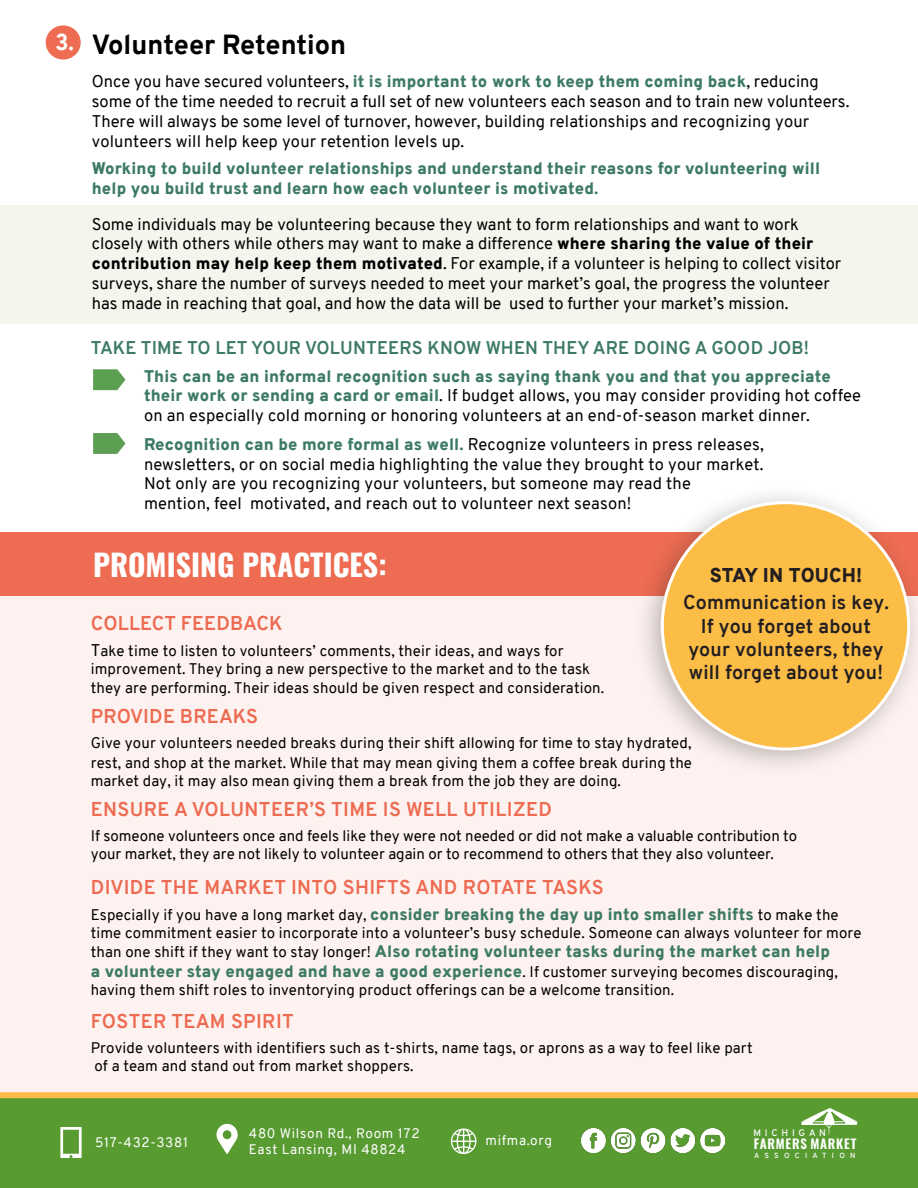
<style>
.page{position:relative;width:918px;height:1188px;background:#fff}
.page>*{position:absolute;margin:0;border:0;box-sizing:border-box;transform-origin:0 0}
.t1{font:700 30px "Oswald";color:#fff}
.t2{font:800 27px "Overpass";color:#000}
.t3{font:800 22.5px "Overpass";color:#fff}
.t4{font:700 19.5px "Overpass";letter-spacing:.02em;color:#ed6b52}
.t5{font:700 19.5px/23.4px "Overpass";letter-spacing:.01em;color:#231f20;text-align:center}
.t6{font:900 19.5px "Overpass";letter-spacing:.01em;color:#231f20}
.t7{font:700 18px "Overpass";letter-spacing:.01em;color:#3d7a66}
.t8{font:16.5px/19.8px "Overpass";color:#000}
.t9{font:900 16.5px/19.8px "Overpass";letter-spacing:.01em;color:#3d7a66}
.t10{font:15px/18px "Overpass";letter-spacing:.01em;color:#000}
.Contact_info{font:13.5px/15.6px "Overpass";letter-spacing:.05em;color:#fff}
.t11{font:600 12.9px "Oswald";letter-spacing:.06em;color:#fff}
.t12{font:600 9.45px "Overpass";letter-spacing:.4em;color:#fff}
.t13{font:600 7.5px "Overpass";letter-spacing:.7em;color:#fff}
.s1{font-weight:900;color:#3d7a66}
.s2{font-weight:900}
.s3{font-size:16.5px}
.s4{font-weight:900;font-size:16.5px;color:#3d7a66}
.s5{font-weight:400;font-size:15px;color:#000}
</style>
<div class="page">
<div style="left:0;top:206px;width:918px;height:118px;background:#f3f6ec"></div>
<div style="left:0;top:596px;width:918px;height:592px;background:#fdf2ef"></div>
<div style="left:0;top:532px;width:918px;height:64px;background:#ed6c52"></div>
<div style="left:0;top:1098px;width:918px;height:90px;background:#589b31"></div>
<img style="left:582px;top:1128px;width:142px;height:25px">
<svg style="left:60px;top:1127px;width:22px;height:30px"></svg>
<svg style="left:216px;top:1124px;width:22px;height:30px"></svg>
<svg style="left:451px;top:1128px;width:25px;height:26px"></svg>
<svg style="left:801px;top:1108px;width:56px;height:27px"></svg>
<div style="left:0;top:1092px;width:918px;height:6px;background:#fcbc48"></div>
<div style="left:46px;top:25px;width:35px;height:35px;background:#ed6c52;border-radius:50%"></div>
<div style="left:633px;top:483px;width:285px;height:294px;background:#231f20;opacity:.3"></div>
<div style="left:662px;top:503px;width:247px;height:246px;background:#fcbd47;border-radius:50%"></div>
<svg style="left:93px;top:369px;width:32px;height:21px"></svg>
<svg style="left:93px;top:433px;width:32px;height:21px"></svg>
<p class="t3" style="left:55px;top:26px;width:20px">3.</p>
<p class="t2" style="left:92px;top:25px;width:256px">Volunteer Retention</p>
<p class="t8" style="left:92px;top:72px;width:759px">Once you have secured volunteers, <span class="s1">it is important to work to keep them coming back</span>, reducing some of the time needed to recruit a full set of new volunteers each season and to train new volunteers.<br>There will always be some level of turnover, however, building relationships and recognizing your volunteers will help keep your retention levels up.</p>
<p class="t9" style="left:92px;top:159px;width:730px">Working to build volunteer relationships and understand their reasons for volunteering will help you build trust and learn how each volunteer is motivated.</p>
<p class="t8" style="left:92px;top:214px;width:751px">Some individuals may be volunteering because they want to form relationships and want to work closely with others while others may want to make a difference <span class="s2">where sharing the value of their contribution may help keep them motivated</span>. For example, if a volunteer is helping to collect visitor surveys, share the number of surveys needed to meet your market’s goal, the progress the volunteer has made in reaching that goal, and how the data will be used to further your market’s mission.</p>
<p class="t7" style="left:91px;top:335px;width:720px">TAKE TIME TO LET YOUR VOLUNTEERS KNOW WHEN THEY ARE DOING A GOOD JOB!</p>
<p class="t8" style="left:144px;top:366px;width:719px"><span class="s1">This can be an informal recognition such as saying thank you and that you appreciate their work or sending a card or email</span>. If budget allows, you may consider providing hot coffee on an especially cold morning or honoring volunteers at an end-of-season market dinner.</p>
<p class="t8" style="left:144px;top:434px;width:621px"><span class="s1">Recognition can be more formal as well.</span> Recognize volunteers in press releases, newsletters, or on social media highlighting the value they brought to your market.<br>Not only are you recognizing your volunteers, but someone may read the<br>mention, feel motivated, and reach out to volunteer next season!</p>
<p class="t1" style="left:93px;top:549px;width:295px">PROMISING PRACTICES:</p>
<p class="t4" style="left:91px;top:610px;width:193px">COLLECT FEEDBACK</p>
<p class="t10" style="left:91px;top:642px;width:501px"><span class="s3">T</span>ake time to listen to volunteers’ comments, their ideas, and ways for improvement. They bring a new perspective to the market and to the task</p>
<p class="t10" style="left:91px;top:679px;width:515px">they are performing. Their ideas should be given respect and consideration.</p>
<p class="t4" style="left:91px;top:702px;width:169px">PROVIDE BREAKS</p>
<p class="t10" style="left:91px;top:734px;width:603px;line-height:19.5px">Give your volunteers needed breaks during their shift allowing for time to stay hydrated, rest, and shop at the market. While that may mean giving them a coffee break during the</p>
<p class="t10" style="left:91px;top:772px;width:532px">market day, it may also mean giving them a break from the job they are doing.</p>
<p class="t4" style="left:91px;top:795px;width:463px">ENSURE A VOLUNTEER’S TIME IS WELL UTILIZED</p>
<p class="t10" style="left:91px;top:827px;width:708px">If someone volunteers once and feels like they were not needed or did not make a valuable contribution to your market, they are not likely to volunteer again or to recommend to others that they also volunteer.</p>
<p class="t4" style="left:91px;top:873px;width:514px">DIVIDE THE MARKET INTO SHIFTS AND ROTATE TASKS</p>
<p class="t10" style="left:91px;top:905px;width:772px">Especially if you have a long market day, <span class="s4">consider breaking the day up into smaller shifts</span> to make the time commitment easier to incorporate into a volunteer’s busy schedule. Someone can always volunteer for more</p>
<p class="t9" style="left:91px;top:942px;width:749px"><span class="s5">than one shift if they want to stay longer!</span> Also rotating volunteer tasks during the market can help a volunteer stay engaged and have a good experience<span class="s5">. If customer surveying becomes discouraging,</span></p>
<p class="t10" style="left:91px;top:981px;width:585px">having them shift roles to inventorying product offerings can be a welcome transition.</p>
<p class="t4" style="left:91px;top:1007px;width:205px">FOSTER TEAM SPIRIT</p>
<p class="t10" style="left:91px;top:1039px;width:664px">Provide volunteers with identifiers such as t-shirts, name tags, or aprons as a way to feel like part</p>
<p class="t10" style="left:94px;top:1057px;width:321px">of a team and stand out from market shoppers.</p>
<p class="t6" style="left:710px;top:561px;width:154px">STAY IN TOUCH!</p>
<p class="t5" style="left:683px;top:591px;width:207px">Communication is key.<br>If you forget about your volunteers, they will forget about you!</p>
<p class="Contact_info" style="left:95px;top:1135px;width:94px">517-432-3381</p>
<p class="Contact_info" style="left:249px;top:1126px;width:172px">480 Wilson Rd., Room 172<br>East Lansing, MI 48824</p>
<p class="Contact_info" style="left:486px;top:1132px;width:68px">mifma.org</p>
<p class="t11" style="left:754px;top:1137px;width:104px">FARMERS MARKET</p>
<p class="t12" style="left:753px;top:1126px;width:74px">MICHIGAN</p>
<p class="t13" style="left:754px;top:1150px;width:103px">ASSOCIATION</p>
</div>
